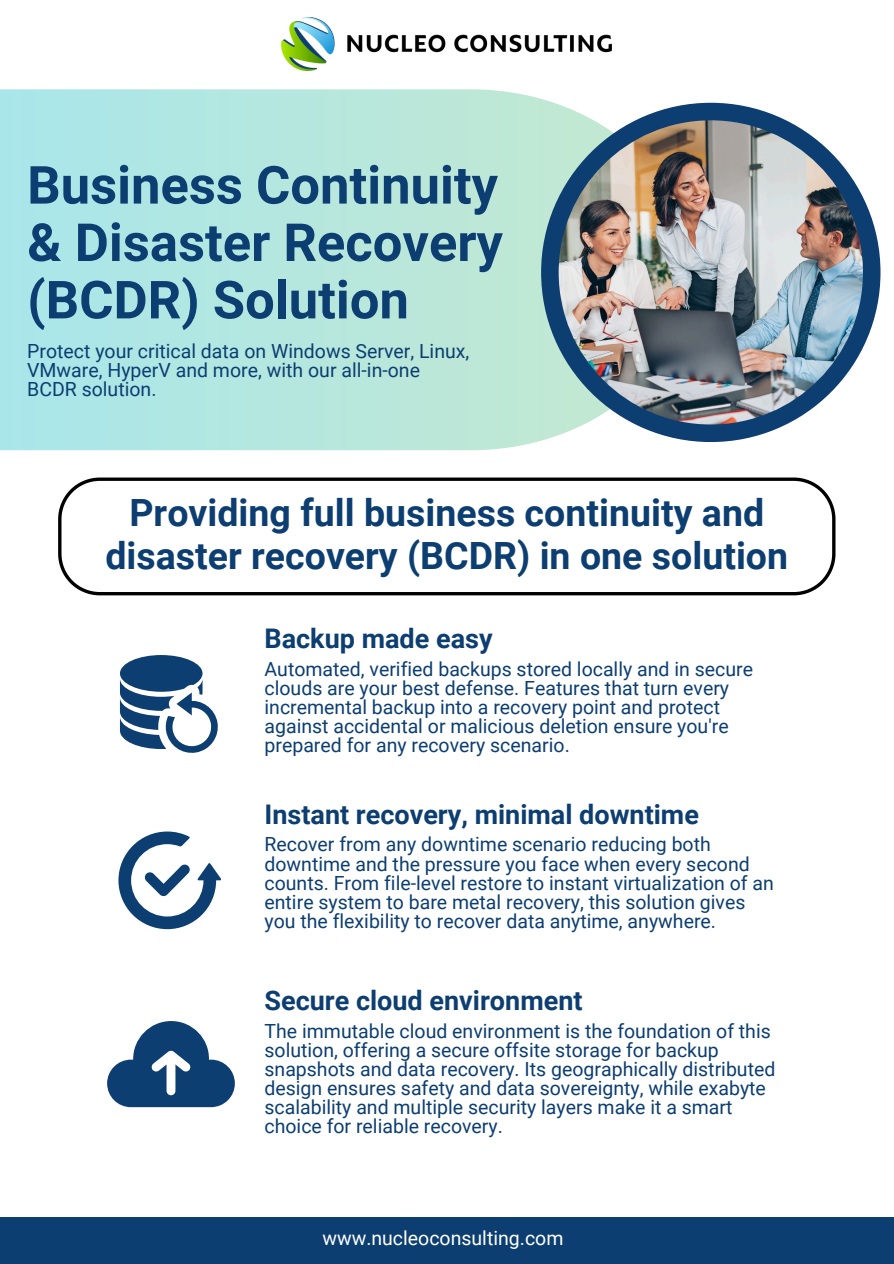
<style>
.page{position:relative;width:894px;height:1264px;background:#fff}
.page>*{position:absolute;margin:0;border:0;box-sizing:border-box;transform-origin:0 0}
.t1{font:700 52.5px/57.3px "Roboto";color:#0c3e71;text-align:justify}
.t2{font:700 37.5px/42.8px "Roboto";color:#0c3e71;text-align:center}
.t3{font:700 27px "Roboto";color:#0c3e71}
.t4{font:19.5px/19.2px "Roboto";color:#0c3e71}
.t5{font:19.5px "Roboto";color:#fff}
</style>
<div class="page">
<div style="left:0;top:1216px;width:893px;height:47px;background:#0c3e71"></div>
<div style="left:0;top:89px;width:689px;height:361px;background:#b5e7df"></div>
<div style="left:541px;top:103px;width:339px;height:339px;background:#0c3e71;border-radius:50%"></div>
<img style="left:558px;top:120px;width:304px;height:304px;border-radius:50%">
<img style="left:282px;top:17px;width:329px;height:53px">
<svg style="left:120px;top:655px;width:98px;height:98px"></svg>
<svg style="left:118px;top:831px;width:103px;height:98px"></svg>
<svg style="left:107px;top:1021px;width:127px;height:86px"></svg>
<svg style="left:58px;top:477px;width:776px;height:118px"></svg>
<h1 class="t1" style="left:27px;top:157px;width:477px">Business Continuity &amp; Disaster Recovery (BCDR) Solution</h1>
<p class="t4" style="left:27px;top:342px;width:443px">Protect your critical data on Windows Server, Linux,<br>VMware, HyperV and more, with our all-in-one<br>BCDR solution.</p>
<p class="t2" style="left:105px;top:492px;width:684px">Providing full business continuity and disaster recovery (BCDR) in one solution</p>
<h3 class="t3" style="left:264px;top:623px;width:229px">Backup made easy</h3>
<p class="t4" style="left:264px;top:659px;width:490px">Automated, verified backups stored locally and in secure clouds are your best defense. Features that turn every incremental backup into a recovery point and protect against accidental or malicious deletion ensure you're prepared for any recovery scenario.</p>
<p class="t3" style="left:264px;top:799px;width:436px">Instant recovery, minimal downtime</p>
<p class="t4" style="left:264px;top:835px;width:510px">Recover from any downtime scenario reducing both downtime and the pressure you face when every second counts. From file-level restore to instant virtualization of an entire system to bare metal recovery, this solution gives you the flexibility to recover data anytime, anywhere.</p>
<h3 class="t3" style="left:264px;top:985px;width:319px">Secure cloud environment</h3>
<p class="t4" style="left:264px;top:1021px;width:512px">The immutable cloud environment is the foundation of this solution, offering a secure offsite storage for backup snapshots and data recovery. Its geographically distributed design ensures safety and data sovereignty, while exabyte scalability and multiple security layers make it a smart choice for reliable recovery.</p>
<h2 class="t5" style="left:322px;top:1226px;width:242px">www.nucleoconsulting.com</h2>
</div>
